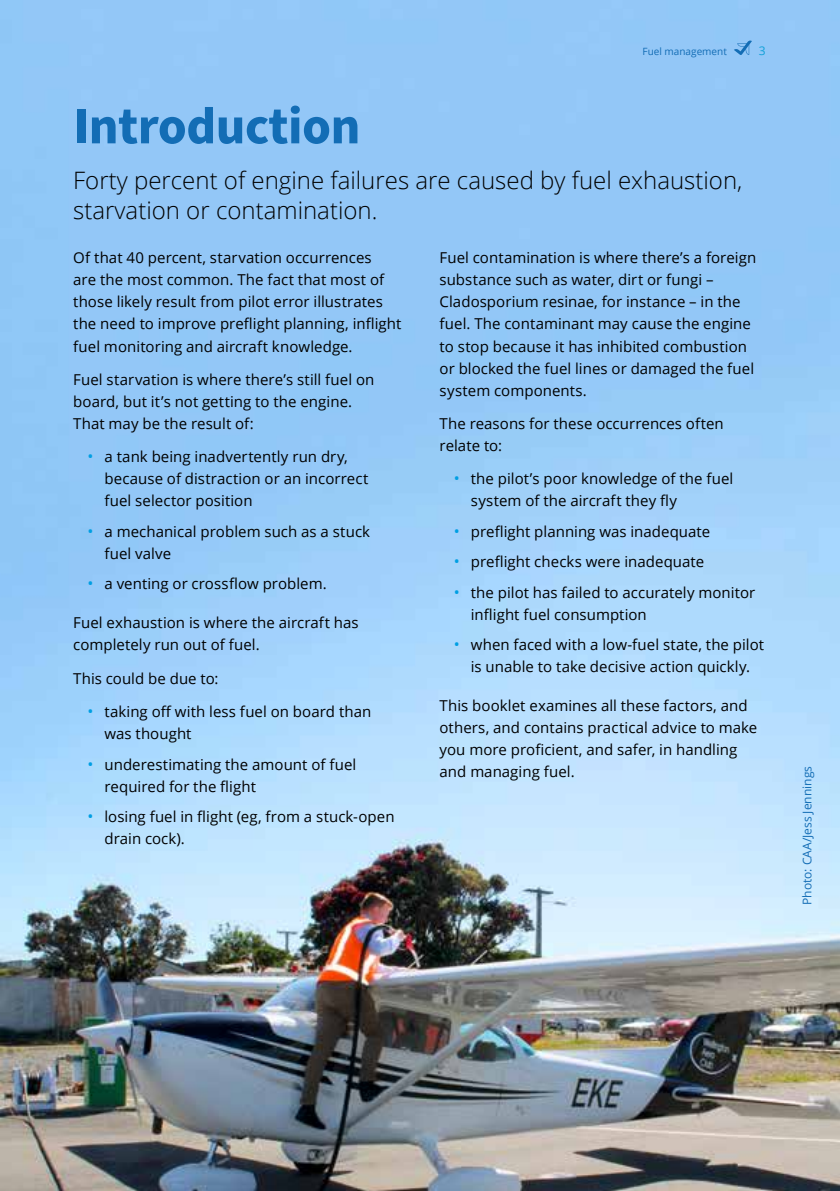
<style>
.page{position:relative;width:840px;height:1191px;background:#fff}
.page>*{position:absolute;margin:0;border:0;box-sizing:border-box;transform-origin:0 0}
.H1_Blue{font:700 52px "Source Sans Pro";letter-spacing:-.01em;color:#136db5}
.Intro_Black__span_co{font:300 24px/30px "Open Sans";color:#000}
.Body{font:15px/22px "Open Sans";letter-spacing:.005em;color:#000}
.Captions{font:12px "Open Sans";color:#136db5}
.t1{font:12px "Open Sans";color:#11a1d8}
.t2{font:10px "Open Sans";color:#136db5}
.s1{font-size:16px;color:#009fe3}
</style>
<div class="page">
<img style="left:0;top:0;width:839px;height:1191px">
<svg style="left:733px;top:40px;width:18px;height:15px"></svg>
<p class="t2" style="left:642px;top:44px;width:86px">Fuel management</p>
<p class="t1" style="left:758px;top:42px;width:8px">3</p>
<p class="H1_Blue" style="left:73px;top:91px;width:288px">Introduction</p>
<p class="Intro_Black__span_co" style="left:73px;top:164px;width:670px">Forty percent of engine failures are caused by fuel exhaustion, starvation or contamination.</p>
<p class="Body" style="left:73px;top:247px;width:329px">Of that 40 percent, starvation occurrences<br>are the most common. The fact that most of those likely result from pilot error illustrates the need to improve preflight planning, inflight fuel monitoring and aircraft knowledge.</p>
<p class="Body" style="left:73px;top:368px;width:302px">Fuel starvation is where there’s still fuel on board, but it’s not getting to the engine.<br>That may be the result of:</p>
<p class="Body" style="left:104px;top:445px;width:265px;text-indent:-17px"><span class="s1">•</span> a tank being inadvertently run dry, because of distraction or an incorrect fuel selector position</p>
<p class="Body" style="left:104px;top:520px;width:267px;text-indent:-17px"><span class="s1">•</span> a mechanical problem such as a stuck fuel valve</p>
<p class="Body" style="left:87px;top:572px;width:241px"><span class="s1">•</span> a venting or crossflow problem.</p>
<p class="Body" style="left:73px;top:611px;width:287px">Fuel exhaustion is where the aircraft has completely run out of fuel.</p>
<p class="Body" style="left:73px;top:667px;width:147px">This could be due to:</p>
<p class="Body" style="left:104px;top:700px;width:268px;text-indent:-17px"><span class="s1">•</span> taking off with less fuel on board than was thought</p>
<p class="Body" style="left:104px;top:752px;width:253px;text-indent:-17px"><span class="s1">•</span> underestimating the amount of fuel required for the flight</p>
<p class="Body" style="left:104px;top:805px;width:291px;text-indent:-17px"><span class="s1">•</span> losing fuel in flight (eg, from a stuck-open drain cock).</p>
<p class="Body" style="left:439px;top:247px;width:318px">Fuel contamination is where there’s a foreign substance such as water, dirt or fungi – Cladosporium resinae, for instance – in the fuel. The contaminant may cause the engine to stop because it has inhibited combustion or blocked the fuel lines or damaged the fuel system components.</p>
<p class="Body" style="left:439px;top:412px;width:285px">The reasons for these occurrences often relate to:</p>
<p class="Body" style="left:470px;top:467px;width:264px;text-indent:-17px"><span class="s1">•</span> the pilot’s poor knowledge of the fuel system of the aircraft they fly</p>
<p class="Body" style="left:453px;top:520px;width:258px"><span class="s1">•</span> preflight planning was inadequate</p>
<p class="Body" style="left:453px;top:550px;width:252px"><span class="s1">•</span> preflight checks were inadequate</p>
<p class="Body" style="left:470px;top:581px;width:286px;text-indent:-17px"><span class="s1">•</span> the pilot has failed to accurately monitor inflight fuel consumption</p>
<p class="Body" style="left:453px;top:633px;width:312px;text-align:center"><span class="s1">•</span> when faced with a low-fuel state, the pilot is unable to take decisive action quickly.</p>
<p class="Body" style="left:439px;top:694px;width:319px">This booklet examines all these factors, and others, and contains practical advice to make you more proficient, and safer, in handling and managing fuel.</p>
<p class="Captions" style="left:798px;top:905px;width:140px;rotate:-90deg">Photo: CAA/Jess Jennings</p>
</div>
